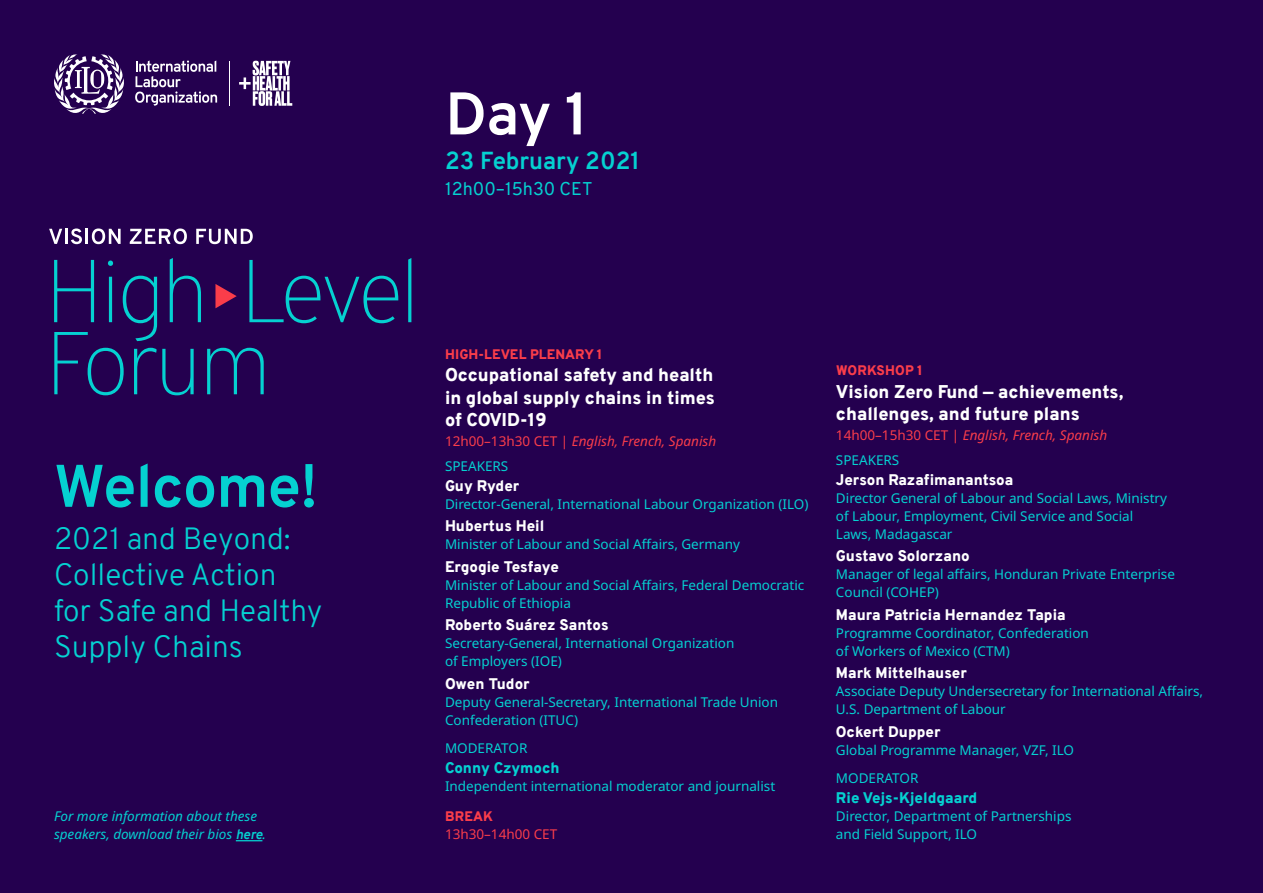
<style>
.page{position:relative;width:1263px;height:893px;background:#24004f}
.page>*{position:absolute;margin:0;border:0;box-sizing:border-box;transform-origin:0 0}
.t1{font:700 60px "Overpass";letter-spacing:-.01em;color:#05d1d1}
.t2{font:700 60px "Overpass";color:#fff}
.t3{font:300 30px/36px "Overpass";color:#05d1d1}
.t4{font:700 24px "Overpass";color:#05d1d1}
.t5{font:900 18px/22.5px "Overpass";color:#fff;text-align:justify}
.t6{font:18px "Overpass";color:#05d1d1}
.t7{font:900 15px "Overpass";color:#fff}
.t8{font:900 15px "Overpass";color:#05d1d1}
.t9{font:13.5px/18px "Noto Sans";color:#05d1d1}
.t10{font:italic 13.5px/25.5px "Noto Sans";color:#fa3d4a}
.t11{font:italic 13.5px/18px "Noto Sans";color:#05d1d1}
.t12{font:900 13.5px "Overpass";letter-spacing:.01em;color:#fa3d4a}
.t13{font:13.5px "Noto Sans";color:#fa3d4a}
.s1{font-family:"Overpass";font-weight:700}
.s2{font-style:normal}
.s3{font-style:normal;color:#05d1d1}
</style>
<div class="page">
<hr style="left:229px;top:61px;width:1px;height:45px;background:#fff">
<svg style="left:135px;top:60px;width:82px;height:46px"></svg>
<svg style="left:54px;top:54px;width:70px;height:60px"></svg>
<svg style="left:239px;top:61px;width:53px;height:45px"></svg>
<svg style="left:236px;top:840px;width:26px;height:1px"></svg>
<svg style="left:49px;top:229px;width:13px;height:15px"></svg>
<hr style="left:65px;top:229px;width:3px;height:15px;background:#fff">
<svg style="left:71px;top:228px;width:50px;height:16px"></svg>
<svg style="left:130px;top:228px;width:57px;height:16px"></svg>
<svg style="left:196px;top:229px;width:57px;height:15px"></svg>
<svg style="left:249px;top:260px;width:149px;height:63px"></svg>
<svg style="left:408px;top:258px;width:3px;height:64px"></svg>
<svg style="left:54px;top:258px;width:147px;height:137px"></svg>
<svg style="left:207px;top:348px;width:57px;height:46px"></svg>
<svg style="left:215px;top:284px;width:22px;height:24px"></svg>
<h1 class="t1" style="left:54px;top:443px;width:265px">Welcome!</h1>
<h2 class="t3" style="left:54px;top:520px;width:270px">2021 and Beyond:<br>Collective Action<br>for Safe and Healthy<br>Supply Chains</h2>
<p class="t11" style="left:54px;top:807px;width:213px">For more information about these speakers, download their bios <span class="s1">here</span>.</p>
<h1 class="t2" style="left:445px;top:71px;width:145px">Day 1</h1>
<h3 class="t4" style="left:445px;top:144px;width:197px">23 February 2021</h3>
<h3 class="t6" style="left:445px;top:176px;width:149px">12h00–15h30 CET</h3>
<p class="t12" style="left:445px;top:345px;width:159px">HIGH-LEVEL PLENARY 1</p>
<h3 class="t5" style="left:445px;top:364px;width:271px">Occupational safety and health in global supply chains in times of COVID-19</h3>
<p class="t10" style="left:445px;top:428px;width:273px"><span class="s2">12h00–13h30 CET |</span> English, French, Spanish<br><span class="s3">SPEAKERS</span></p>
<p class="t7" style="left:445px;top:475px;width:76px">Guy Ryder</p>
<p class="t9" style="left:445px;top:495px;width:365px">Director-General, International Labour Organization (ILO)</p>
<p class="t7" style="left:445px;top:515px;width:101px">Hubertus Heil</p>
<p class="t9" style="left:445px;top:536px;width:296px">Minister of Labour and Social Affairs, Germany</p>
<p class="t7" style="left:445px;top:556px;width:115px">Ergogie Tesfaye</p>
<p class="t9" style="left:445px;top:576px;width:361px">Minister of Labour and Social Affairs, Federal Democratic<br>Republic of Ethiopia</p>
<p class="t7" style="left:445px;top:614px;width:165px">Roberto Suárez Santos</p>
<p class="t9" style="left:445px;top:635px;width:291px">Secretary-General, International Organization of Employers (IOE)</p>
<p class="t7" style="left:445px;top:673px;width:86px">Owen Tudor</p>
<p class="t9" style="left:445px;top:693px;width:335px">Deputy General-Secretary, International Trade Union<br>Confederation (ITUC)</p>
<p class="t9" style="left:445px;top:740px;width:84px">MODERATOR</p>
<p class="t8" style="left:445px;top:757px;width:116px">Conny Czymoch</p>
<p class="t9" style="left:445px;top:777px;width:332px">Independent international moderator and journalist</p>
<p class="t12" style="left:445px;top:807px;width:49px">BREAK</p>
<p class="t13" style="left:445px;top:825px;width:114px">13h30–14h00 CET</p>
<p class="t12" style="left:836px;top:361px;width:88px">WORKSHOP 1</p>
<h3 class="t5" style="left:836px;top:381px;width:289px">Vision Zero Fund — achievements, challenges, and future plans</h3>
<p class="t10" style="left:836px;top:422px;width:273px"><span class="s2">14h00–15h30 CET |</span> English, French, Spanish<br><span class="s3">SPEAKERS</span></p>
<p class="t7" style="left:836px;top:469px;width:179px">Jerson Razafimanantsoa</p>
<p class="t9" style="left:836px;top:489px;width:333px">Director General of Labour and Social Laws, Ministry of Labour, Employment, Civil Service and Social<br>Laws, Madagascar</p>
<p class="t7" style="left:836px;top:545px;width:135px">Gustavo Solorzano</p>
<p class="t9" style="left:836px;top:566px;width:341px">Manager of legal affairs, Honduran Private Enterprise<br>Council (COHEP)</p>
<p class="t7" style="left:836px;top:604px;width:231px">Maura Patricia Hernandez Tapia</p>
<p class="t9" style="left:836px;top:624px;width:254px">Programme Coordinator, Confederation of Workers of Mexico (CTM)</p>
<p class="t7" style="left:836px;top:662px;width:132px">Mark Mittelhauser</p>
<p class="t9" style="left:836px;top:683px;width:369px">Associate Deputy Undersecretary for International Affairs,<br>U.S. Department of Labour</p>
<p class="t7" style="left:836px;top:721px;width:106px">Ockert Dupper</p>
<p class="t9" style="left:836px;top:736px;width:240px;line-height:28.5px">Global Programme Manager, VZF, ILO<br>MODERATOR</p>
<p class="t8" style="left:836px;top:787px;width:143px">Rie Vejs-Kjeldgaard</p>
<p class="t9" style="left:836px;top:807px;width:237px">Director, Department of Partnerships and Field Support, ILO</p>
</div>
